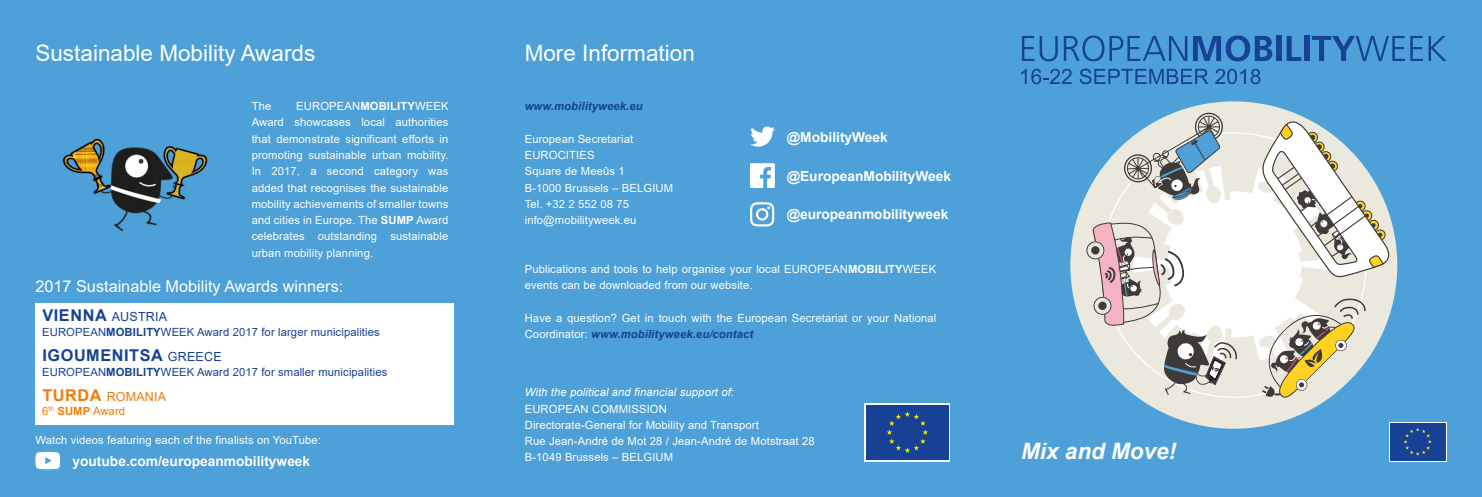
<style>
.page{position:relative;width:1482px;height:497px;background:#fff}
.page>*{position:absolute;margin:0;border:0;box-sizing:border-box;transform-origin:0 0}
.t1{font:22.5px "Arial";color:#fff}
.t2{font:italic 700 22.5px "Arial";color:#fff}
.t3{font:16.25px "Arial";color:#fff}
.t4{font:700 16.25px "Arial";letter-spacing:.035em;color:#164194}
.t5{font:700 13.75px "Arial";color:#fff}
.t6{font:12.5px "Arial";letter-spacing:.015em;color:#164194}
.t7{font:12.5px "Arial";letter-spacing:.015em;color:#ef7b0b}
.t8{font:11.25px/16.2px "Arial";letter-spacing:.01em;color:#fff}
.t9{font:11.25px "Arial";letter-spacing:.01em;color:#164194}
.t10{font:italic 11.25px "Arial";letter-spacing:.01em;color:#fff}
.t11{font:italic 700 11.25px "Arial";letter-spacing:.01em;color:#164194}
.t12{font:11.25px "Arial";letter-spacing:.01em;color:#ef7b0b}
.s1{font-weight:700}
.s2{font-weight:700;font-size:16.25px}
.s3{font-weight:400;font-size:12.5px}
.s4{font-weight:700;font-style:italic;color:#164194}
</style>
<div class="page">
<div style="left:0;top:0;width:1481px;height:496px;background:#4da0d8"></div>
<div style="left:864px;top:403px;width:86px;height:58px;background:linear-gradient(to right,#164194,#164194)"></div>
<div style="left:866px;top:404px;width:82px;height:55px;background:#164194"></div>
<svg style="left:886px;top:411px;width:42px;height:41px"></svg>
<div style="left:35px;top:302px;width:419px;height:122px;background:#fff"></div>
<svg style="left:750px;top:202px;width:24px;height:24px"></svg>
<svg style="left:750px;top:163px;width:24px;height:25px"></svg>
<svg style="left:750px;top:126px;width:25px;height:20px"></svg>
<svg style="left:1021px;top:36px;width:36px;height:25px"></svg>
<svg style="left:1063px;top:35px;width:209px;height:26px"></svg>
<div style="left:1275px;top:36px;width:5px;height:25px;background:#164194"></div>
<svg style="left:1286px;top:36px;width:15px;height:25px"></svg>
<div style="left:1303px;top:36px;width:5px;height:25px;background:#164194"></div>
<svg style="left:1312px;top:36px;width:110px;height:25px"></svg>
<svg style="left:1428px;top:36px;width:18px;height:25px"></svg>
<svg style="left:1021px;top:69px;width:50px;height:15px"></svg>
<svg style="left:1079px;top:68px;width:129px;height:16px"></svg>
<svg style="left:1215px;top:69px;width:45px;height:15px"></svg>
<div style="left:1388px;top:421px;width:58px;height:40px;background:linear-gradient(to right,#164194,#164194)"></div>
<div style="left:1389px;top:423px;width:56px;height:36px;background:#164194"></div>
<svg style="left:1404px;top:428px;width:27px;height:27px"></svg>
<div style="left:1070px;top:101px;width:326px;height:327px;background:#ebe9dd;border-radius:50%"></div>
<svg style="left:1148px;top:132px;width:109px;height:127px;fill:#fff"></svg>
<svg style="left:1134px;top:259px;width:194px;height:142px"></svg>
<svg style="left:1086px;top:217px;width:151px;height:178px"></svg>
<svg style="left:1122px;top:111px;width:101px;height:90px"></svg>
<svg style="left:1257px;top:118px;width:133px;height:161px"></svg>
<svg style="left:1252px;top:298px;width:113px;height:101px"></svg>
<svg style="left:35px;top:451px;width:25px;height:17px"></svg>
<img style="left:62px;top:138px;width:146px;height:93px">
<h1 class="t1" style="left:35px;top:38px;width:281px">Sustainable Mobility Awards</h1>
<p class="t8" style="left:252px;top:98px;width:21px">The</p>
<p class="t8" style="left:252px;top:98px;width:198px;text-align:justify;text-indent:45px">EUROPEAN<span class="s1">MOBILITY</span>WEEK Award showcases local authorities that demonstrate significant efforts in promoting sustainable urban mobility.<br>In 2017, a second category was added that recognises the sustainable mobility achievements of smaller towns and cities in Europe. The <span class="s1">SUMP</span> Award celebrates outstanding sustainable urban mobility planning.</p>
<h2 class="t3" style="left:35px;top:275px;width:309px">2017 Sustainable Mobility Awards winners:</h2>
<p class="t6" style="left:42px;top:307px;width:126px"><span class="s2">VIENNA</span> AUSTRIA</p>
<p class="t9" style="left:42px;top:324px;width:339px">EUROPEAN<span class="s1">MOBILITY</span>WEEK Award 2017 for larger municipalities</p>
<h2 class="t4" style="left:42px;top:343px;width:181px">IGOUMENITSA <span class="s3">GREECE</span></h2>
<p class="t9" style="left:42px;top:364px;width:347px">EUROPEAN<span class="s1">MOBILITY</span>WEEK Award 2017 for smaller municipalities</p>
<p class="t7" style="left:42px;top:387px;width:125px"><span class="s2">TURDA</span> ROMANIA</p>
<p class="t12" style="left:42px;top:402px;width:84px">6<sup>th</sup> <span class="s1">SUMP</span> Award</p>
<p class="t8" style="left:35px;top:431px;width:287px">Watch videos featuring each of the finalists on YouTube:</p>
<p class="t5" style="left:72px;top:450px;width:239px">youtube.com/europeanmobilityweek</p>
<h1 class="t1" style="left:524px;top:38px;width:172px">More Information</h1>
<p class="t11" style="left:524px;top:99px;width:119px">www.mobilityweek.eu</p>
<p class="t8" style="left:524px;top:130px;width:150px">European Secretariat<br>EUROCITIES<br>Square de Meeûs 1<br>B-1000 Brussels – BELGIUM<br>Tel. +32 2 552 08 75 info@mobilityweek.eu</p>
<p class="t8" style="left:524px;top:260px;width:413px">Publications and tools to help organise your local EUROPEAN<span class="s1">MOBILITY</span>WEEK events can be downloaded from our website.</p>
<p class="t8" style="left:524px;top:309px;width:413px">Have a question? Get in touch with the European Secretariat or your National<br>Coordinator: <span class="s4">www.mobilityweek.eu/contact</span></p>
<p class="t5" style="left:786px;top:127px;width:103px">@MobilityWeek</p>
<p class="t5" style="left:786px;top:166px;width:166px">@EuropeanMobilityWeek</p>
<p class="t5" style="left:786px;top:204px;width:163px">@europeanmobilityweek</p>
<p class="t10" style="left:524px;top:384px;width:211px">With the political and financial support of:</p>
<p class="t8" style="left:524px;top:400px;width:291px">EUROPEAN COMMISSION<br>Directorate-General for Mobility and Transport<br>Rue Jean-André de Mot 28 / Jean-André de Motstraat 28<br>B-1049 Brussels – BELGIUM</p>
<h1 class="t2" style="left:1020px;top:436px;width:157px">Mix and Move!</h1>
</div>
